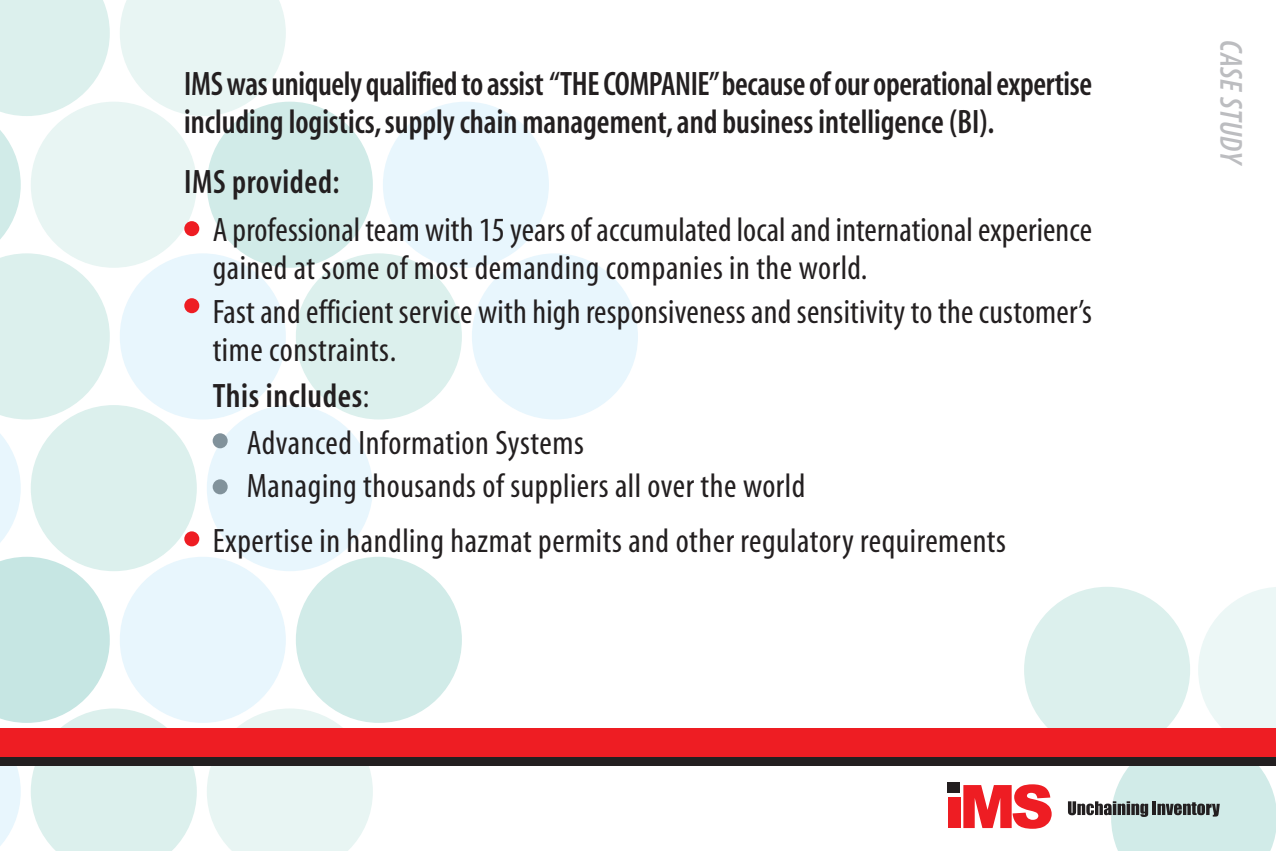
<style>
.page{position:relative;width:1276px;height:851px;background:#fff}
.page>*{position:absolute;margin:0;border:0;box-sizing:border-box;transform-origin:0 0}
.t1{font:condensed 34px/38px "Myriad";letter-spacing:.015em;color:#231f20}
.t2{font:600 condensed 34px/38px "Myriad";color:#231f20;scale:.95 1}
.t3{font:600 condensed 34px "Myriad";color:#231f20}
.t4{font:italic 600 condensed 32px "Myriad";letter-spacing:.015em;color:#bcbdc0}
.s1{font-weight:600}
</style>
<div class="page">
<div style="left:1024px;top:586px;width:166px;height:166px;background:#dcf0ed;border-radius:50%"></div>
<div style="left:383px;top:102px;width:166px;height:166px;background:#e8f6fd;border-radius:50%"></div>
<div style="left:296px;top:253px;width:166px;height:166px;background:#dcf0ed;border-radius:50%"></div>
<div style="left:472px;top:253px;width:166px;height:166px;background:#e8f6fd;border-radius:50%"></div>
<div style="left:296px;top:556px;width:166px;height:166px;background:#d1ebe8;border-radius:50%"></div>
<svg style="left:0;top:0;width:373px;height:850px"></svg>
<div style="left:0;top:754px;width:1276px;height:12px;background:#231f20"></div>
<div style="left:0;top:727px;width:1276px;height:29px;background:#ee1d23"></div>
<svg style="left:1068px;top:586px;width:208px;height:264px"></svg>
<div style="left:948px;top:797px;width:13px;height:30px;background:#ee1d23"></div>
<div style="left:947px;top:781px;width:12px;height:11px;background:#231f20"></div>
<svg style="left:963px;top:784px;width:88px;height:44px"></svg>
<div style="left:184px;top:221px;width:15px;height:15px;background:#ee1d23;border-radius:50%"></div>
<div style="left:184px;top:298px;width:15px;height:15px;background:#ee1d23;border-radius:50%"></div>
<div style="left:213px;top:433px;width:15px;height:15px;background:#81929b;border-radius:50%"></div>
<div style="left:213px;top:479px;width:15px;height:15px;background:#81929b;border-radius:50%"></div>
<div style="left:184px;top:531px;width:15px;height:15px;background:#ee1d23;border-radius:50%"></div>
<p class="t2" style="left:184px;top:68px;width:957px">IMS was uniquely qualified to assist “THE COMPANIE” because of our operational expertise including logistics, supply chain management, and business intelligence (BI).</p>
<p class="t3" style="left:184px;top:169px;width:157px">IMS provided:</p>
<p class="t1" style="left:213px;top:213px;width:881px">A professional team with 15 years of accumulated local and international experience gained at some of most demanding companies in the world.</p>
<p class="t1" style="left:213px;top:295px;width:881px">Fast and efficient service with high responsiveness and sensitivity to the customer’s time constraints.</p>
<p class="t1" style="left:247px;top:376px;width:560px;line-height:45px;text-indent:-34px"><span class="s1">This includes</span>:<br>Advanced Information Systems<br>Managing thousands of suppliers all over the world</p>
<p class="t1" style="left:213px;top:523px;width:795px">Expertise in handling hazmat permits and other regulatory requirements</p>
<p class="t4" style="left:1242px;top:40px;width:128px;rotate:90deg">CASE STUDY</p>
</div>
